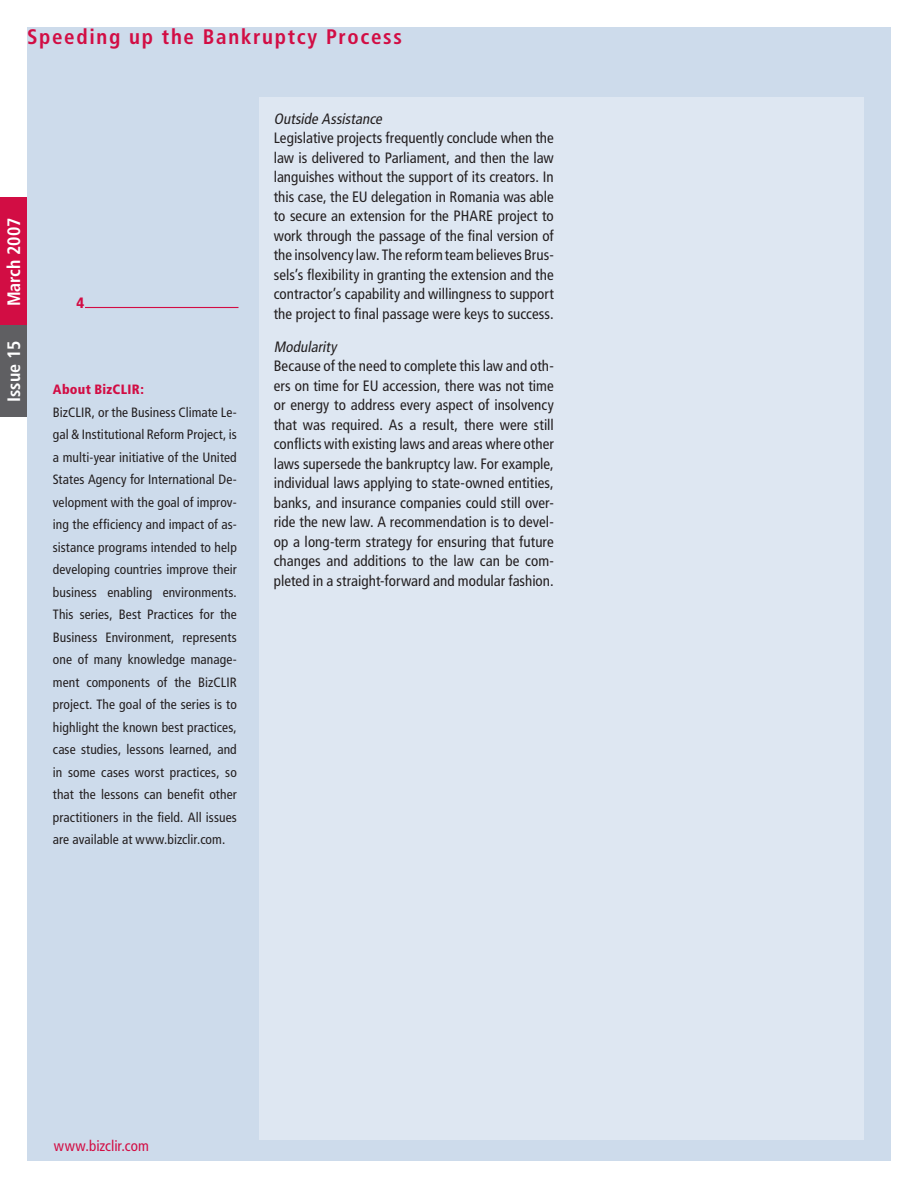
<style>
.page{position:relative;width:918px;height:1188px;background:#fff}
.page>*{position:absolute;margin:0;border:0;box-sizing:border-box;transform-origin:0 0}
.t1{font:700 condensed 21px "Frutiger";letter-spacing:.08em;color:#d20d44}
.t2{font:700 condensed 18px "Frutiger";color:#fff}
.t3{font:condensed 15px/19.5px "Frutiger";letter-spacing:.005em;color:#231f20;text-align:justify}
.t4{font:italic condensed 15px "Frutiger";color:#231f20}
.t5{font:condensed 15px "Frutiger";color:#d20d44}
.t6{font:900 condensed 15px "Frutiger";color:#d20d44}
.t7{font:condensed 13.5px/22.5px "Frutiger";letter-spacing:.005em;color:#231f20;text-align:justify}
.t8{font:900 condensed 13.5px "Frutiger";letter-spacing:.02em;color:#d20d44}
</style>
<div class="page">
<div style="left:27px;top:27px;width:864px;height:1134px;background:#cddbeb"></div>
<div style="left:259px;top:98px;width:605px;height:1042px;background:#dee7f2"></div>
<div style="left:0;top:198px;width:27px;height:128px;background:#d20d44"></div>
<hr style="left:85px;top:307px;width:153px;height:1px;background:#d20d44">
<div style="left:0;top:326px;width:27px;height:91px;background:#5f5f62"></div>
<h1 class="t1" style="left:27px;top:25px;width:377px">Speeding up the Bankruptcy Process</h1>
<p class="t2" style="left:3px;top:306px;width:90px;rotate:-90deg">March 2007</p>
<p class="t2" style="left:3px;top:402px;width:63px;rotate:-90deg">Issue 15</p>
<p class="t6" style="left:76px;top:294px;width:9px">4</p>
<p class="t8" style="left:53px;top:381px;width:93px">About BizCLIR:</p>
<p class="t7" style="left:53px;top:401px;width:186px">BizCLIR, or the Business Climate Le&shy;gal &amp; Institutional Reform Project, is a multi-year initiative of the United States Agency for International De&shy;velopment with the goal of improv&shy;ing the efficiency and impact of as&shy;sistance programs intended to help developing countries improve their business enabling environments.<br>This series, Best Practices for the Business Environment, represents one of many knowledge manage&shy;ment components of the BizCLIR project. The goal of the series is to highlight the known best practices, case studies, lessons learned, and in some cases worst practices, so that the lessons can benefit other practitioners in the field. All issues are available at www.bizclir.com.</p>
<p class="t4" style="left:274px;top:110px;width:113px">Outside Assistance</p>
<p class="t3" style="left:274px;top:128px;width:282px">Legislative projects frequently conclude when the law is delivered to Parliament, and then the law languishes without the support of its creators. In this case, the EU delegation in Romania was able to secure an extension for the PHARE project to work through the passage of the final version of the insolvency law. The reform team believes Brus&shy;sels’s flexibility in granting the extension and the contractor’s capability and willingness to support the project to final passage were keys to success.</p>
<p class="t4" style="left:274px;top:338px;width:64px">Modularity</p>
<p class="t3" style="left:274px;top:356px;width:282px">Because of the need to complete this law and oth&shy;ers on time for EU accession, there was not time or energy to address every aspect of insolvency that was required. As a result, there were still conflicts with existing laws and areas where other laws supersede the bankruptcy law. For example, individual laws applying to state-owned entities, banks, and insurance companies could still over&shy;ride the new law. A recommendation is to devel&shy;op a long-term strategy for ensuring that future changes and additions to the law can be com&shy;pleted in a straight-forward and modular fashion.</p>
<p class="t5" style="left:54px;top:1137px;width:97px">www.bizclir.com</p>
</div>
